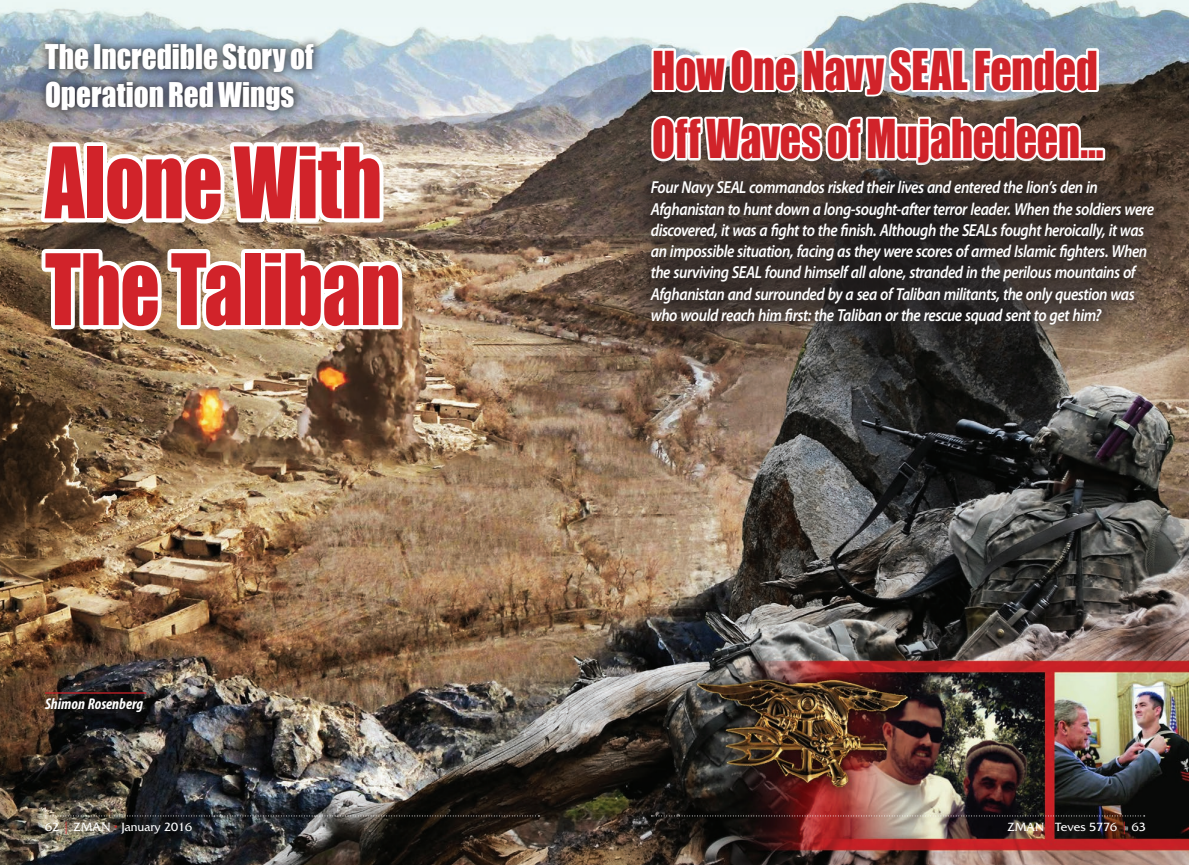
<style>
.page{position:relative;width:1189px;height:865px;background:#fff}
.page>*{position:absolute;margin:0;border:0;box-sizing:border-box;transform-origin:0 0}
.t1{font:90.75px/106.6px "Impact";letter-spacing:-.015em;color:#d1232a;scale:.85 1}
.t2{font:49.12px/68.5px "Impact";letter-spacing:-.005em;color:#d1232a;scale:.85 1}
.t3{font:31.25px/37.5px "Impact";color:#fff;scale:.94 1}
.t4{font:italic 600 17.38px/21.2px "Myriad Pro";letter-spacing:-.03em;color:#fff;scale:.88 1}
.t5{font:italic 700 condensed 15.62px "Myriad Pro";color:#fff}
.t6{font:12.5px "Friz Quadrata";color:#fff}
.s1{color:#d1232a}
</style>
<div class="page">
<img style="left:0;top:0;width:1188px;height:864px">
<img style="left:36px;top:77px;width:370px;height:260px">
<svg style="left:647px;top:9px;width:460px;height:142px"></svg>
<div style="left:36px;top:34px;width:287px;height:85px;background:#231f20;opacity:.7"></div>
<svg style="left:621px;top:151px;width:561px;height:202px"></svg>
<hr style="left:45px;top:692px;width:101px;height:1px;background:#d1232a">
<svg style="left:45px;top:815px;width:494px;height:1px"></svg>
<svg style="left:651px;top:815px;width:493px;height:1px"></svg>
<h3 class="t3" style="left:45px;top:37px;width:287px">The Incredible Story of<br>Operation Red Wings</h3>
<h1 class="t1" style="left:45px;top:127px;width:420px">Alone With<br>The Taliban</h1>
<p class="t5" style="left:45px;top:694px;width:100px">Shimon Rosenberg</p>
<h2 class="t2" style="left:652px;top:35px;width:532px">How One Navy SEAL Fended<br>Off Waves of Mujahedeen…</h2>
<p class="t4" style="left:650px;top:176px;width:573px">Four Navy SEAL commandos risked their lives and entered the lion’s den in Afghanistan to hunt down a long-sought-after terror leader. When the soldiers were discovered, it was a fight to the finish. Although the SEALs fought heroically, it was an impossible situation, facing as they were scores of armed Islamic fighters. When the surviving SEAL found himself all alone, stranded in the perilous mountains of Afghanistan and surrounded by a sea of Taliban militants, the only question was who would reach him first: the Taliban or the rescue squad sent to get him?</p>
<p class="t6" style="left:45px;top:819px;width:148px">62 <span class="s1">|</span> ZMAN <span class="s1">•</span> January 2016</p>
<p class="t6" style="left:1007px;top:819px;width:140px">ZMAN <span class="s1">•</span> Teves 5776 <span class="s1">|</span> 63</p>
</div>
